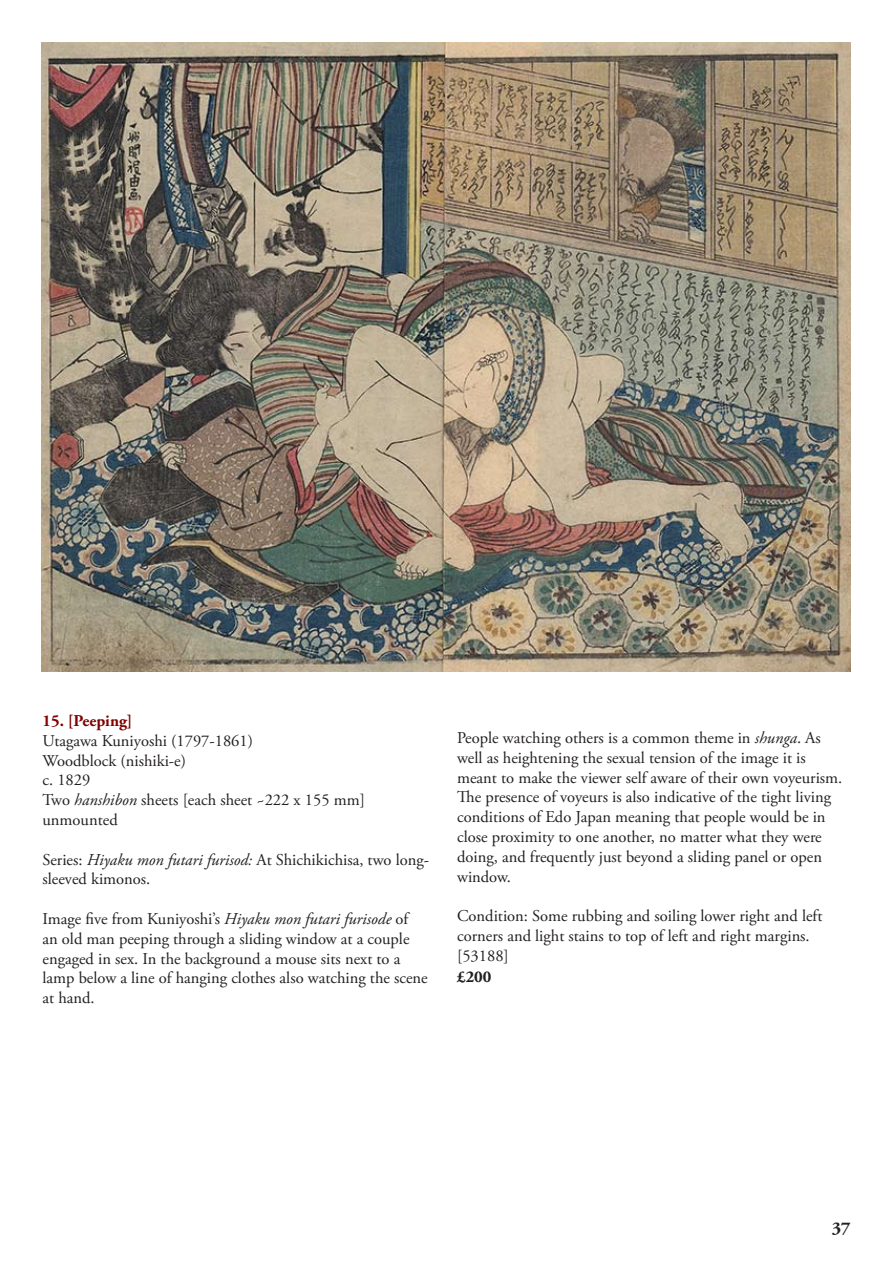
<style>
.page{position:relative;width:893px;height:1263px;background:#fff}
.page>*{position:absolute;margin:0;border:0;box-sizing:border-box;transform-origin:0 0}
.t1{font:700 18px "Adobe Garamond Pro";color:#231f20}
.t2{font:16.5px/19.8px "Adobe Garamond Pro";color:#231f20}
.t3{font:700 16.5px "Adobe Garamond Pro";color:#800000}
.t4{font:700 16.5px "Adobe Garamond Pro";color:#231f20}
.s1{font-style:italic}
</style>
<div class="page">
<img style="left:42px;top:43px;width:808px;height:628px">
<p class="t3" style="left:43px;top:711px;width:92px">15. [Peeping]</p>
<p class="t2" style="left:43px;top:731px;width:324px">Utagawa Kuniyoshi (1797-1861)<br>Woodblock (nishiki-e)<br>c. 1829<br>Two <span class="s1">hanshibon</span> sheets [each sheet ~222 x 155 mm] unmounted</p>
<p class="t2" style="left:43px;top:850px;width:388px">Series: <span class="s1">Hiyaku mon futari furisod:</span> At Shichikichisa, two long&shy;sleeved kimonos.</p>
<p class="t2" style="left:43px;top:909px;width:387px">Image five from Kuniyoshi’s <span class="s1">Hiyaku mon futari furisode</span> of<br>an old man peeping through a sliding window at a couple engaged in sex. In the background a mouse sits next to a lamp below a line of hanging clothes also watching the scene at hand.</p>
<p class="t2" style="left:457px;top:728px;width:387px">People watching others is a common theme in <span class="s1">shunga</span>. As well as heightening the sexual tension of the image it is meant to make the viewer self aware of their own voyeurism.<br>The presence of voyeurs is also indicative of the tight living conditions of Edo Japan meaning that people would be in close proximity to one another, no matter what they were doing, and frequently just beyond a sliding panel or open window.</p>
<p class="t2" style="left:457px;top:907px;width:367px">Condition: Some rubbing and soiling lower right and left corners and light stains to top of left and right margins. [53188]</p>
<p class="t4" style="left:457px;top:967px;width:36px">£200</p>
<p class="t1" style="left:832px;top:1217px;width:20px">37</p>
</div>
